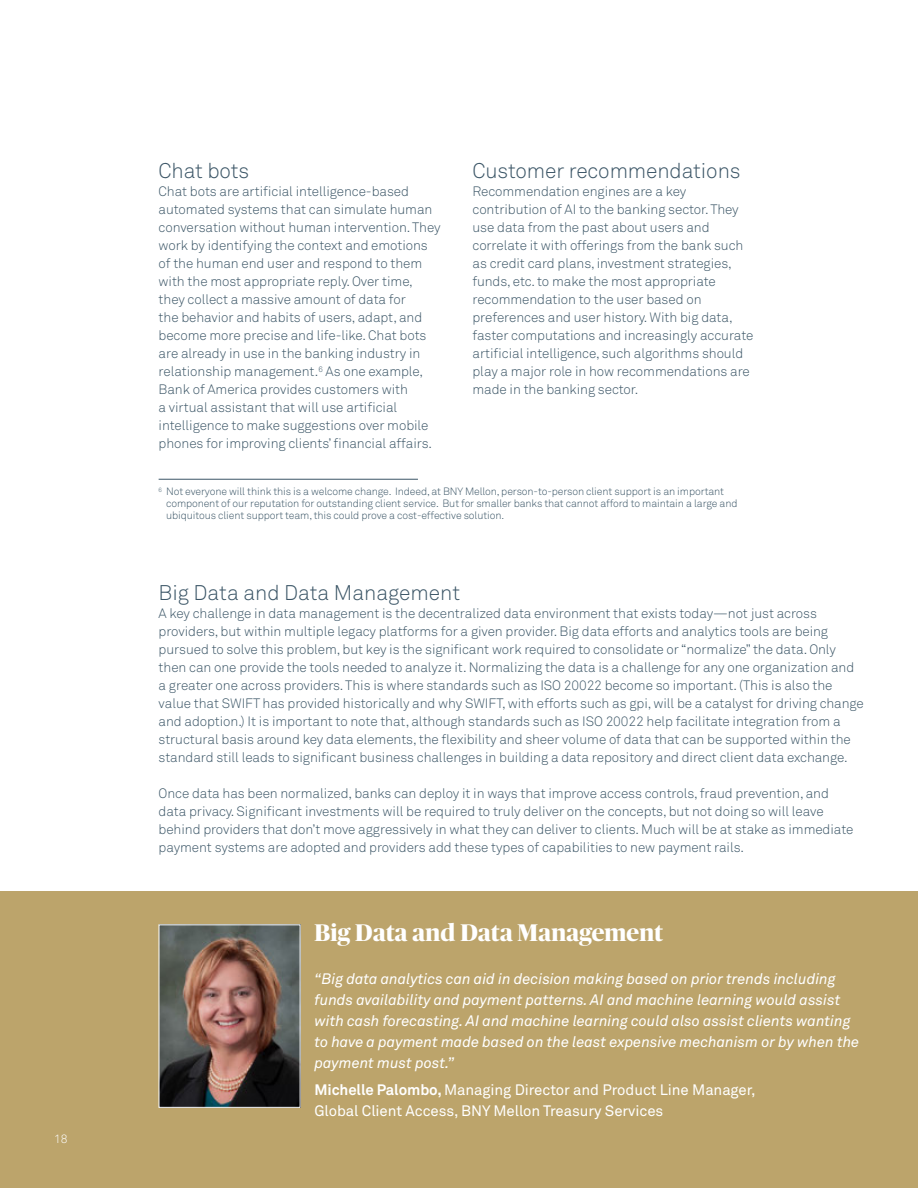
<style>
.page{position:relative;width:918px;height:1188px;background:#fff}
.page>*{position:absolute;margin:0;border:0;box-sizing:border-box;transform-origin:0 0}
.t1{font:700 24px "Publico Banner";letter-spacing:.01em;color:#fff}
.t2{font:21px "Akkurat Light Pro";letter-spacing:-.005em;color:#3b5566}
.t3{font:italic 15px/21px "Akkurat Pro";letter-spacing:-.005em;color:#fff}
.t4{font:15px/21px "Akkurat Pro";letter-spacing:-.005em;color:#fff}
.t5{font:13.5px/18px "Akkurat Light Pro";letter-spacing:-.005em;color:#3b5566}
.t6{font:12px "Akkurat Light Pro";color:#fff}
.t7{font:10.5px/12px "Akkurat Light Pro";letter-spacing:-.01em;color:#3b5566}
.s1{font-weight:700}
</style>
<div class="page">
<hr style="left:159px;top:479px;width:259px;height:1px;background:#3b5566">
<div style="left:0;top:891px;width:918px;height:297px;background:#bca46b"></div>
<img style="left:161px;top:926px;width:137px;height:180px">
<div style="left:159px;top:924px;width:141px;height:184px;border:1px solid #fff"></div>
<p class="t6" style="left:54px;top:1132px;width:15px">18</p>
<p class="t2" style="left:159px;top:159px;width:92px">Chat bots</p>
<p class="t5" style="left:159px;top:183px;width:283px">Chat bots are artificial intelligence-based automated systems that can simulate human conversation without human intervention. They work by identifying the context and emotions of the human end user and respond to them with the most appropriate reply. Over time, they collect a massive amount of data for<br>the behavior and habits of users, adapt, and become more precise and life-like. Chat bots are already in use in the banking industry in relationship management.<sup>6</sup> As one example, Bank of America provides customers with<br>a virtual assistant that will use artificial intelligence to make suggestions over mobile phones for improving clients’ financial affairs.</p>
<p class="t2" style="left:472px;top:159px;width:270px">Customer recommendations</p>
<p class="t5" style="left:473px;top:183px;width:283px">Recommendation engines are a key contribution of AI to the banking sector. They use data from the past about users and correlate it with offerings from the bank such as credit card plans, investment strategies, funds, etc. to make the most appropriate recommendation to the user based on preferences and user history. With big data, faster computations and increasingly accurate artificial intelligence, such algorithms should play a major role in how recommendations are made in the banking sector.</p>
<p class="t7" style="left:166px;top:486px;width:573px;text-indent:-7px"><sup>6</sup> Not everyone will think this is a welcome change. Indeed, at BNY Mellon, person-to-person client support is an important component of our reputation for outstanding client service. But for smaller banks that cannot afford to maintain a large and ubiquitous client support team, this could prove a cost-effective solution.</p>
<p class="t2" style="left:159px;top:580px;width:303px">Big Data and Data Management</p>
<p class="t5" style="left:159px;top:605px;width:707px">A key challenge in data management is the decentralized data environment that exists today—not just across providers, but within multiple legacy platforms for a given provider. Big data efforts and analytics tools are being pursued to solve this problem, but key is the significant work required to consolidate or “normalize” the data. Only then can one provide the tools needed to analyze it. Normalizing the data is a challenge for any one organization and a greater one across providers. This is where standards such as ISO 20022 become so important. (This is also the value that SWIFT has provided historically and why SWIFT, with efforts such as gpi, will be a catalyst for driving change and adoption.) It is important to note that, although standards such as ISO 20022 help facilitate integration from a structural basis around key data elements, the flexibility and sheer volume of data that can be supported within the standard still leads to significant business challenges in building a data repository and direct client data exchange.</p>
<p class="t5" style="left:159px;top:785px;width:696px">Once data has been normalized, banks can deploy it in ways that improve access controls, fraud prevention, and data privacy. Significant investments will be required to truly deliver on the concepts, but not doing so will leave behind providers that don’t move aggressively in what they can deliver to clients. Much will be at stake as immediate payment systems are adopted and providers add these types of capabilities to new payment rails.</p>
<p class="t1" style="left:314px;top:916px;width:350px">Big Data and Data Management</p>
<p class="t3" style="left:314px;top:968px;width:546px">“Big data analytics can aid in decision making based on prior trends including funds availability and payment patterns. AI and machine learning would assist with cash forecasting. AI and machine learning could also assist clients wanting to have a payment made based on the least expensive mechanism or by when the payment must post.”</p>
<p class="t4" style="left:314px;top:1080px;width:443px"><span class="s1">Michelle Palombo,</span> Managing Director and Product Line Manager,<br>Global Client Access, BNY Mellon Treasury Services</p>
</div>
